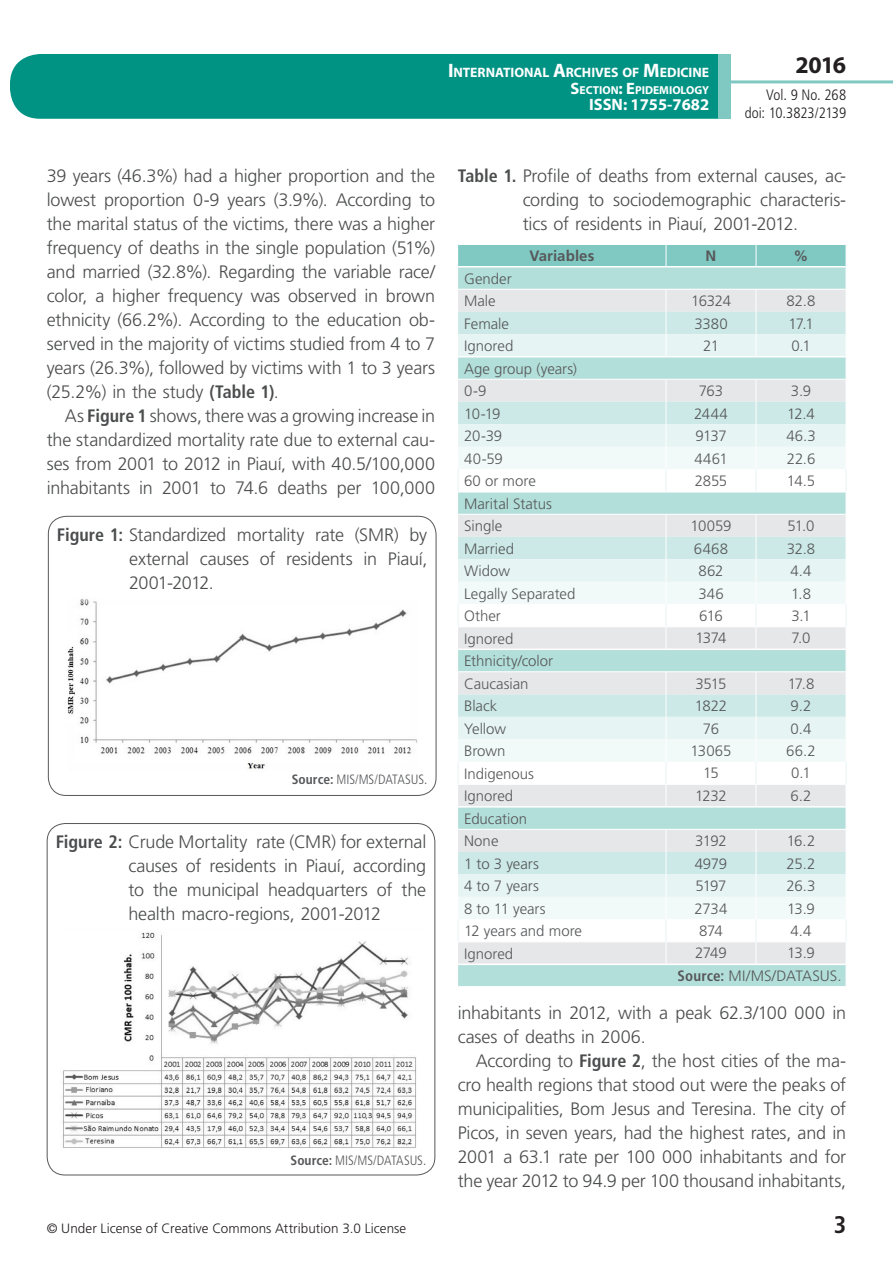
<style>
.page{position:relative;width:893px;height:1263px;background:#fff}
.page>*{position:absolute;margin:0;border:0;box-sizing:border-box;transform-origin:0 0}
.t1{font:700 24px "Myriad Pro";color:#231f20}
.t2{font:700 condensed 24px "Frutiger LT Std";color:#231f20}
.t3{font:300 18px/24px "Frutiger LT Std";letter-spacing:-.01em;color:#4b4c4d;text-align:justify}
.t4{font:700 16.5px "Myriad Pro";color:#fff}
.t5{font:300 15px/22.5px "Frutiger LT Std";letter-spacing:-.005em;color:#57585a}
.t6{font:300 condensed 15px/18px "Frutiger LT Std";color:#231f20;text-align:right}
.t7{font:700 15px "Frutiger LT Std";letter-spacing:.005em;color:#57585a}
.t8{font:700 13.65px "Myriad Pro";letter-spacing:-.005em;color:#fff}
.t9{font:300 13.5px "Frutiger LT Std";letter-spacing:.005em;color:#231f20}
.t10{font:300 condensed 13.5px "Frutiger LT Std";letter-spacing:-.01em;color:#57585a}
.t11{font:700 11.55px "Myriad Pro";color:#fff}
.s1{font-size:19.5px}
.s2{font-size:16.5px}
.s3{font-weight:700;font-stretch:condensed}
.s4{font-weight:700}
</style>
<div class="page">
<div style="left:10px;top:54px;width:775px;height:65px;background:#009384;border-radius:30px"></div>
<div style="left:732px;top:0;width:161px;height:157px;background:#fff"></div>
<hr style="left:730px;top:80px;width:163px;height:3px;background:#80c9c2">
<div style="left:718px;top:54px;width:13px;height:65px;background:#80c9c2"></div>
<svg style="left:458px;top:244px;width:389px;height:742px"></svg>
<div style="left:48px;top:516px;width:388px;height:280px;border:1px solid #57585a;border-radius:18px"></div>
<img style="left:67px;top:599px;width:350px;height:171px">
<div style="left:47px;top:823px;width:388px;height:352px;border:1px solid #57585a;border-radius:18px"></div>
<img style="left:63px;top:932px;width:353px;height:216px">
<p class="t8" style="left:448px;top:64px;width:263px"><span class="s1">I</span>NTERNATIONAL <span class="s1">A</span>RCHIVES OF <span class="s1">M</span>EDICINE</p>
<p class="t11" style="left:571px;top:82px;width:140px"><span class="s2">S</span>ECTION<span class="s2">: E</span>PIDEMIOLOGY</p>
<p class="t4" style="left:589px;top:94px;width:122px">ISSN: 1755-7682</p>
<h1 class="t1" style="left:795px;top:49px;width:52px">2016</h1>
<p class="t6" style="left:745px;top:86px;width:103px">Vol. 9 No. 268 doi: 10.3823/2139</p>
<p class="t3" style="left:47px;top:164px;width:390px">39 years (46.3%) had a higher proportion and the lowest proportion 0-9 years (3.9%). According to the marital status of the victims, there was a higher frequency of deaths in the single population (51%) and married (32.8%). Regarding the variable race/ color, a higher frequency was observed in brown ethnicity (66.2%). According to the education ob&shy;served in the majority of victims studied from 4 to 7 years (26.3%), followed by victims with 1 to 3 years (25.2%) in the study <span class="s3">(Table 1)</span>.</p>
<p class="t3" style="left:47px;top:404px;width:390px;text-indent:18px">As <span class="s3">Figure 1</span> shows, there was a growing increase in the standardized mortality rate due to external cau&shy;ses from 2001 to 2012 in Piauí, with 40.5/100,000 inhabitants in 2001 to 74.6 deaths per 100,000</p>
<p class="t3" style="left:129px;top:523px;width:300px;text-indent:-72px"><span class="s3">Figure 1:</span> Standardized mortality rate (SMR) by external causes of residents in Piauí, 2001-2012.</p>
<p class="t10" style="left:292px;top:772px;width:137px"><span class="s4">Source:</span> MIS/MS/DATASUS.</p>
<p class="t3" style="left:128px;top:830px;width:299px;text-indent:-73px"><span class="s3">Figure 2:</span> Crude Mortality rate (CMR) for external causes of residents in Piauí, according to the municipal headquarters of the health macro-regions, 2001-2012</p>
<p class="t10" style="left:291px;top:1152px;width:137px"><span class="s4">Source:</span> MIS/MS/DATASUS.</p>
<p class="t3" style="left:523px;top:164px;width:325px;text-indent:-65px"><span class="s3">Table 1.</span> Profile of deaths from external causes, ac&shy;cording to sociodemographic characteris&shy;tics of residents in Piauí, 2001-2012.</p>
<p class="t7" style="left:529px;top:247px;width:67px">Variables</p>
<p class="t7" style="left:706px;top:247px;width:12px">N</p>
<p class="t7" style="left:793px;top:247px;width:16px">%</p>
<p class="t5" style="left:464px;top:267px;width:49px">Gender<br>Male</p>
<p class="t5" style="left:691px;top:290px;width:42px">16324</p>
<p class="t5" style="left:787px;top:290px;width:30px">82.8</p>
<p class="t5" style="left:464px;top:312px;width:46px">Female</p>
<p class="t5" style="left:694px;top:312px;width:35px">3380</p>
<p class="t5" style="left:788px;top:312px;width:27px">17.1</p>
<p class="t5" style="left:464px;top:335px;width:51px">Ignored</p>
<p class="t5" style="left:703px;top:335px;width:17px">21</p>
<p class="t5" style="left:791px;top:335px;width:21px">0.1</p>
<p class="t5" style="left:464px;top:357px;width:115px">Age group (years)<br>0-9</p>
<p class="t5" style="left:699px;top:380px;width:26px">763</p>
<p class="t5" style="left:791px;top:380px;width:22px">3.9</p>
<p class="t5" style="left:464px;top:402px;width:38px">10-19</p>
<p class="t5" style="left:694px;top:402px;width:35px">2444</p>
<p class="t5" style="left:787px;top:402px;width:29px">12.4</p>
<p class="t5" style="left:464px;top:425px;width:40px">20-39</p>
<p class="t5" style="left:695px;top:425px;width:33px">9137</p>
<p class="t5" style="left:786px;top:425px;width:31px">46.3</p>
<p class="t5" style="left:464px;top:447px;width:40px">40-59</p>
<p class="t5" style="left:694px;top:447px;width:35px">4461</p>
<p class="t5" style="left:787px;top:447px;width:30px">22.6</p>
<p class="t5" style="left:464px;top:470px;width:73px">60 or more</p>
<p class="t5" style="left:695px;top:470px;width:34px">2855</p>
<p class="t5" style="left:787px;top:470px;width:30px">14.5</p>
<p class="t5" style="left:464px;top:492px;width:89px">Marital Status<br>Single</p>
<p class="t5" style="left:690px;top:515px;width:43px">10059</p>
<p class="t5" style="left:787px;top:515px;width:29px">51.0</p>
<p class="t5" style="left:464px;top:537px;width:52px">Married</p>
<p class="t5" style="left:694px;top:537px;width:36px">6468</p>
<p class="t5" style="left:787px;top:537px;width:30px">32.8</p>
<p class="t5" style="left:464px;top:560px;width:48px">Widow</p>
<p class="t5" style="left:698px;top:560px;width:27px">862</p>
<p class="t5" style="left:791px;top:560px;width:22px">4.4</p>
<p class="t5" style="left:464px;top:582px;width:113px">Legally Separated</p>
<p class="t5" style="left:698px;top:582px;width:27px">346</p>
<p class="t5" style="left:791px;top:582px;width:22px">1.8</p>
<p class="t5" style="left:464px;top:605px;width:38px">Other</p>
<p class="t5" style="left:699px;top:605px;width:25px">616</p>
<p class="t5" style="left:791px;top:605px;width:21px">3.1</p>
<p class="t5" style="left:464px;top:627px;width:51px">Ignored</p>
<p class="t5" style="left:695px;top:627px;width:32px">1374</p>
<p class="t5" style="left:791px;top:627px;width:21px">7.0</p>
<p class="t5" style="left:464px;top:650px;width:91px">Ethnicity/color<br>Caucasian</p>
<p class="t5" style="left:695px;top:673px;width:33px">3515</p>
<p class="t5" style="left:788px;top:673px;width:28px">17.8</p>
<p class="t5" style="left:464px;top:695px;width:35px">Black</p>
<p class="t5" style="left:695px;top:695px;width:34px">1822</p>
<p class="t5" style="left:791px;top:695px;width:22px">9.2</p>
<p class="t5" style="left:464px;top:717px;width:44px">Yellow</p>
<p class="t5" style="left:703px;top:717px;width:18px">76</p>
<p class="t5" style="left:791px;top:717px;width:22px">0.4</p>
<p class="t5" style="left:464px;top:740px;width:43px">Brown</p>
<p class="t5" style="left:691px;top:740px;width:42px">13065</p>
<p class="t5" style="left:786px;top:740px;width:31px">66.2</p>
<p class="t5" style="left:464px;top:762px;width:71px">Indigenous</p>
<p class="t5" style="left:703px;top:762px;width:17px">15</p>
<p class="t5" style="left:791px;top:762px;width:21px">0.1</p>
<p class="t5" style="left:464px;top:785px;width:51px">Ignored</p>
<p class="t5" style="left:695px;top:785px;width:33px">1232</p>
<p class="t5" style="left:790px;top:785px;width:23px">6.2</p>
<p class="t5" style="left:464px;top:807px;width:65px">Education<br>None</p>
<p class="t5" style="left:695px;top:830px;width:33px">3192</p>
<p class="t5" style="left:787px;top:830px;width:30px">16.2</p>
<p class="t5" style="left:464px;top:852px;width:76px">1 to 3 years</p>
<p class="t5" style="left:695px;top:852px;width:34px">4979</p>
<p class="t5" style="left:786px;top:852px;width:30px">25.2</p>
<p class="t5" style="left:464px;top:875px;width:76px">4 to 7 years</p>
<p class="t5" style="left:695px;top:875px;width:33px">5197</p>
<p class="t5" style="left:787px;top:875px;width:30px">26.3</p>
<p class="t5" style="left:464px;top:897px;width:83px">8 to 11 years</p>
<p class="t5" style="left:695px;top:897px;width:34px">2734</p>
<p class="t5" style="left:787px;top:897px;width:29px">13.9</p>
<p class="t5" style="left:464px;top:920px;width:120px">12 years and more</p>
<p class="t5" style="left:699px;top:920px;width:25px">874</p>
<p class="t5" style="left:790px;top:920px;width:22px">4.4</p>
<p class="t5" style="left:464px;top:942px;width:51px">Ignored</p>
<p class="t5" style="left:695px;top:942px;width:33px">2749</p>
<p class="t5" style="left:678px;top:942px;width:165px;text-indent:110px">13.9<br><span class="s3">Source:</span> MI/MS/DATASUS.</p>
<p class="t3" style="left:458px;top:1001px;width:390px">inhabitants in 2012, with a peak 62.3/100 000 in cases of deaths in 2006.</p>
<p class="t3" style="left:458px;top:1049px;width:390px;text-indent:18px">According to <span class="s3">Figure 2</span>, the host cities of the ma&shy;cro health regions that stood out were the peaks of municipalities, Bom Jesus and Teresina. The city of Picos, in seven years, had the highest rates, and in 2001 a 63.1 rate per 100 000 inhabitants and for the year 2012 to 94.9 per 100 thousand inhabitants,</p>
<p class="t9" style="left:47px;top:1220px;width:361px">© Under License of Creative Commons Attribution 3.0 License</p>
<h1 class="t2" style="left:834px;top:1210px;width:14px">3</h1>
</div>
